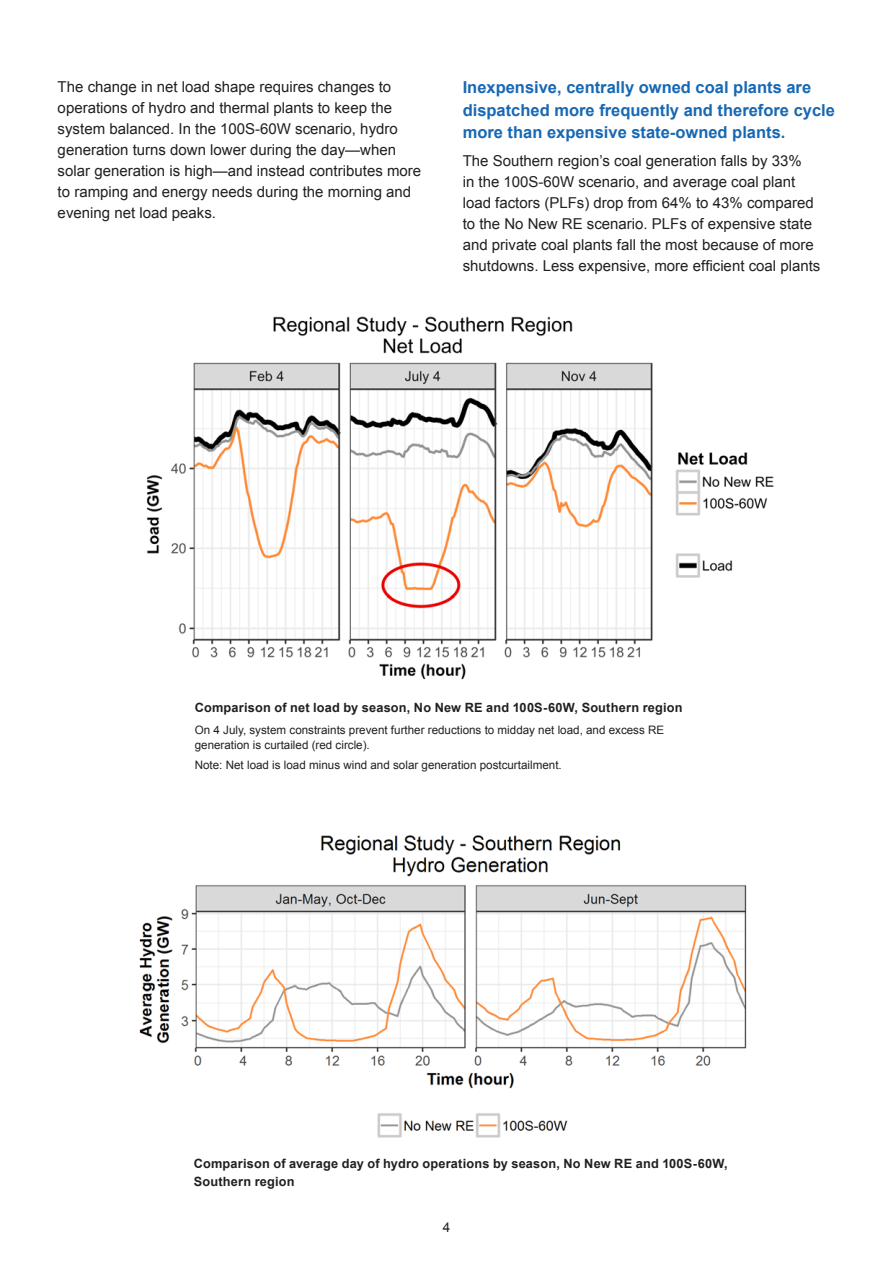
<style>
.page{position:relative;width:893px;height:1263px;background:#fff}
.page>*{position:absolute;margin:0;border:0;box-sizing:border-box;transform-origin:0 0}
.Blue_text{font:700 16.5px/22.5px "Arial";color:#1768b4}
.body_text{font:15px/21px "Arial";color:#231f20}
.t1{font:13.5px "Arial";color:#231f20}
.caption_with_note_af{font:700 12.75px/18px "Arial";letter-spacing:.015em;color:#231f20}
.Note{font:11.7px/15px "Arial";color:#231f20}
</style>
<div class="page">
<img style="left:146px;top:316px;width:628px;height:364px">
<img style="left:139px;top:835px;width:608px;height:303px">
<p class="body_text" style="left:58px;top:76px;width:365px">The change in net load shape requires changes to operations of hydro and thermal plants to keep the system balanced. In the 100S-60W scenario, hydro generation turns down lower during the day—when solar generation is high—and instead contributes more to ramping and energy needs during the morning and evening net load peaks.</p>
<p class="Blue_text" style="left:463px;top:76px;width:374px">Inexpensive, centrally owned coal plants are dispatched more frequently and therefore cycle more than expensive state-owned plants.</p>
<p class="body_text" style="left:463px;top:150px;width:359px">The Southern region’s coal generation falls by 33%<br>in the 100S-60W scenario, and average coal plant load factors (PLFs) drop from 64% to 43% compared to the No New RE scenario. PLFs of expensive state and private coal plants fall the most because of more shutdowns. Less expensive, more efficient coal plants</p>
<p class="caption_with_note_af" style="left:195px;top:699px;width:489px">Comparison of net load by season, No New RE and 100S-60W, Southern region</p>
<p class="Note" style="left:195px;top:723px;width:471px">On 4 July, system constraints prevent further reductions to midday net load, and excess RE generation is curtailed (red circle).</p>
<p class="Note" style="left:195px;top:757px;width:368px">Note: Net load is load minus wind and solar generation postcurtailment.</p>
<p class="caption_with_note_af" style="left:194px;top:1155px;width:535px">Comparison of average day of hydro operations by season, No New RE and 100S-60W,<br>Southern region</p>
<p class="t1" style="left:443px;top:1218px;width:9px">4</p>
</div>
